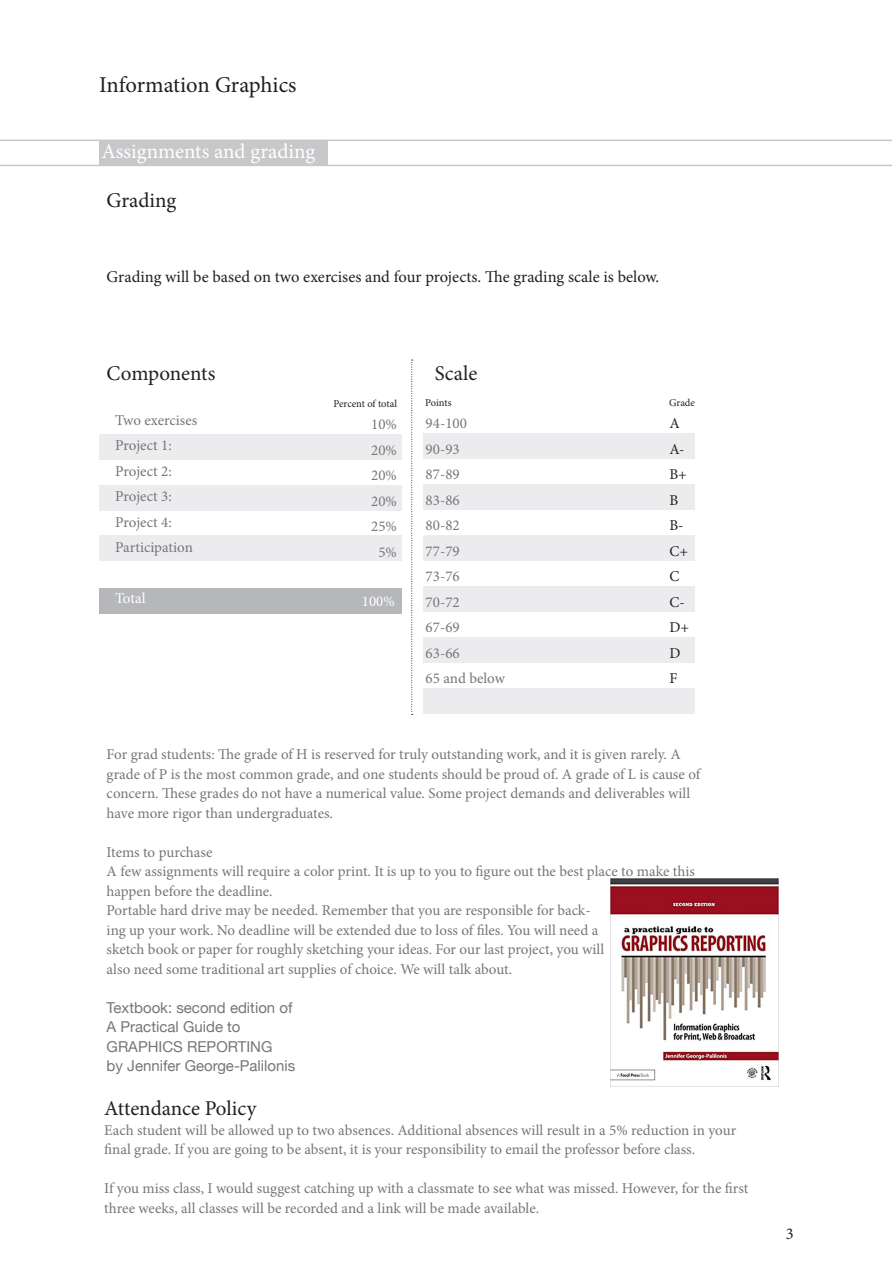
<style>
.page{position:relative;width:893px;height:1263px;background:#fff}
.page>*{position:absolute;margin:0;border:0;box-sizing:border-box;transform-origin:0 0}
.t1{font:22.65px "Minion Pro";letter-spacing:-.005em;color:#231f20}
.t2{font:21px "Minion Pro";color:#231f20}
.t3{font:21px "Minion Pro";color:#fff}
.t4{font:16.5px "Minion Pro";color:#231f20}
.t5{font:15px/19.5px "Minion Pro";color:#757679}
.t6{font:15px "Helvetica Neue";color:#757679}
.t7{font:15px "Minion Pro";color:#231f20}
.t8{font:15px "Minion Pro";color:#fff}
.t9{font:10.5px "Minion Pro";letter-spacing:-.005em;color:#231f20}
</style>
<div class="page">
<hr style="left:0;top:165px;width:892px;height:1px;background:#c7c8ca">
<div style="left:99px;top:140px;width:229px;height:25px;background:#c7c8ca"></div>
<hr style="left:0;top:140px;width:892px;height:1px;background:#c7c8ca">
<div style="left:100px;top:434px;width:302px;height:26px;background:#ececee"></div>
<div style="left:100px;top:485px;width:302px;height:26px;background:#ececee"></div>
<div style="left:100px;top:535px;width:302px;height:26px;background:#ececee"></div>
<div style="left:100px;top:588px;width:302px;height:26px;background:#b6b7bb"></div>
<svg style="left:411px;top:360px;width:2px;height:355px"></svg>
<div style="left:423px;top:433px;width:272px;height:26px;background:#ececee"></div>
<div style="left:423px;top:484px;width:272px;height:26px;background:#ececee"></div>
<div style="left:423px;top:535px;width:272px;height:26px;background:#ececee"></div>
<div style="left:423px;top:586px;width:272px;height:26px;background:#ececee"></div>
<div style="left:423px;top:637px;width:272px;height:26px;background:#ececee"></div>
<div style="left:423px;top:688px;width:272px;height:26px;background:#ececee"></div>
<img style="left:610px;top:878px;width:169px;height:208px">
<h1 class="t1" style="left:99px;top:69px;width:199px">Information Graphics</h1>
<p class="t3" style="left:102px;top:137px;width:215px">Assignments and grading</p>
<p class="t2" style="left:107px;top:187px;width:71px">Grading</p>
<p class="t4" style="left:107px;top:266px;width:554px">Grading will be based on two exercises and four projects. The grading scale is below.</p>
<p class="t2" style="left:107px;top:359px;width:110px">Components</p>
<p class="t2" style="left:435px;top:359px;width:44px">Scale</p>
<p class="t5" style="left:115px;top:410px;width:84px">Two exercises</p>
<p class="t5" style="left:115px;top:436px;width:58px">Project 1:</p>
<p class="t5" style="left:115px;top:461px;width:58px">Project 2:</p>
<p class="t5" style="left:115px;top:487px;width:58px">Project 3:</p>
<p class="t5" style="left:115px;top:512px;width:58px">Project 4:</p>
<p class="t5" style="left:115px;top:538px;width:79px">Participation</p>
<p class="t8" style="left:115px;top:588px;width:32px">Total</p>
<p class="t9" style="left:425px;top:396px;width:28px">Points</p>
<p class="t9" style="left:669px;top:396px;width:27px">Grade</p>
<p class="t9" style="left:334px;top:397px;width:65px">Percent of total</p>
<p class="t7" style="left:669px;top:413px;width:12px">A</p>
<p class="t7" style="left:669px;top:439px;width:17px">A-</p>
<p class="t7" style="left:669px;top:464px;width:19px">B+</p>
<p class="t7" style="left:669px;top:490px;width:10px">B</p>
<p class="t7" style="left:669px;top:515px;width:16px">B-</p>
<p class="t7" style="left:669px;top:541px;width:20px">C+</p>
<p class="t7" style="left:669px;top:566px;width:11px">C</p>
<p class="t7" style="left:669px;top:592px;width:17px">C-</p>
<p class="t7" style="left:669px;top:617px;width:21px">D+</p>
<p class="t7" style="left:669px;top:643px;width:13px">D</p>
<p class="t7" style="left:669px;top:668px;width:9px">F</p>
<p class="t5" style="left:426px;top:414px;width:43px">94-100</p>
<p class="t5" style="left:426px;top:439px;width:36px">90-93</p>
<p class="t5" style="left:426px;top:465px;width:36px">87-89</p>
<p class="t5" style="left:426px;top:490px;width:36px">83-86</p>
<p class="t5" style="left:426px;top:516px;width:36px">80-82</p>
<p class="t5" style="left:426px;top:541px;width:36px">77-79</p>
<p class="t5" style="left:426px;top:567px;width:36px">73-76</p>
<p class="t5" style="left:426px;top:592px;width:36px">70-72</p>
<p class="t5" style="left:426px;top:618px;width:36px">67-69</p>
<p class="t5" style="left:426px;top:643px;width:36px">63-66</p>
<p class="t5" style="left:426px;top:669px;width:81px">65 and below</p>
<p class="t5" style="left:371px;top:415px;width:27px">10%</p>
<p class="t5" style="left:371px;top:440px;width:27px">20%</p>
<p class="t5" style="left:371px;top:466px;width:27px">20%</p>
<p class="t5" style="left:371px;top:491px;width:27px">20%</p>
<p class="t5" style="left:371px;top:517px;width:27px">25%</p>
<p class="t5" style="left:378px;top:542px;width:20px">5%</p>
<p class="t8" style="left:362px;top:591px;width:34px">100%</p>
<p class="t5" style="left:107px;top:745px;width:595px">For grad students: The grade of H is reserved for truly outstanding work, and it is given rarely. A grade of P is the most common grade, and one students should be proud of. A grade of L is cause of concern. These grades do not have a numerical value. Some project demands and deliverables will have more rigor than undergraduates.</p>
<p class="t5" style="left:107px;top:842px;width:107px">Items to purchase</p>
<p class="t5" style="left:107px;top:862px;width:590px">A few assignments will require a color print. It is up to you to figure out the best place to make this happen before the deadline.</p>
<p class="t5" style="left:107px;top:901px;width:499px">Portable hard drive may be needed. Remember that you are responsible for back&shy;ing up your work. No deadline will be extended due to loss of files. You will need a sketch book or paper for roughly sketching your ideas. For our last project, you will also need some traditional art supplies of choice. We will talk about.</p>
<p class="t6" style="left:107px;top:997px;width:187px">Textbook: second edition of</p>
<p class="t6" style="left:107px;top:1016px;width:135px">A Practical Guide to</p>
<p class="t6" style="left:107px;top:1036px;width:167px">GRAPHICS REPORTING</p>
<p class="t6" style="left:107px;top:1055px;width:190px">by Jennifer George-Palilonis</p>
<p class="t2" style="left:104px;top:1094px;width:154px">Attendance Policy</p>
<p class="t5" style="left:104px;top:1120px;width:634px">Each student will be allowed up to two absences. Additional absences will result in a 5% reduction in your final grade. If you are going to be absent, it is your responsibility to email the professor before class.</p>
<p class="t5" style="left:104px;top:1179px;width:646px">If you miss class, I would suggest catching up with a classmate to see what was missed. However, for the first three weeks, all classes will be recorded and a link will be made available.</p>
<p class="t4" style="left:786px;top:1222px;width:9px">3</p>
</div>
